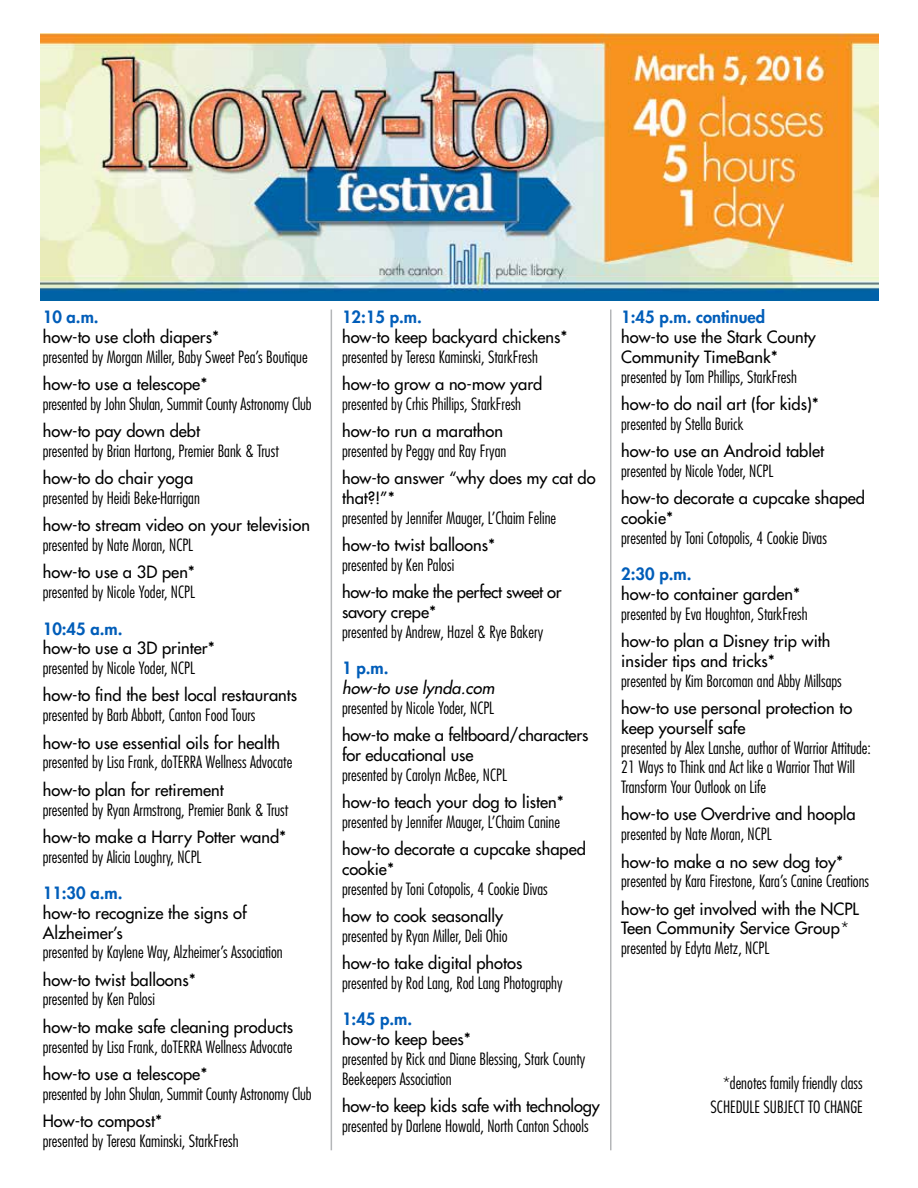
<style>
.page{position:relative;width:918px;height:1188px;background:#fff}
.page>*{position:absolute;margin:0;border:0;box-sizing:border-box;transform-origin:0 0}
.t1{font:300 condensed 16.5px/19.8px "Futura Std";color:#000}
.t2{font:500 16.5px/19.8px "Futura Std";color:#000}
.t3{font:800 16.5px "Futura Std";color:#005db9}
.t4{font:500 16.5px/19.8px "Futura Std";letter-spacing:-.02em;color:#000}
.t5{font:italic 500 16.5px "Futura Std";color:#000}
.s1{font-weight:300}
.s2{font-weight:300;font-stretch:condensed}
</style>
<div class="page">
<img style="left:41px;top:34px;width:838px;height:266px">
<hr style="left:331px;top:310px;width:1px;height:840px;background:#b4b6b8">
<hr style="left:610px;top:310px;width:2px;height:840px;background:#b4b6b8">
<p class="t3" style="left:43px;top:307px;width:57px">10 a.m.</p>
<p class="t2" style="left:43px;top:327px;width:178px">how-to use cloth diapers*</p>
<p class="t1" style="left:43px;top:347px;width:266px">presented by Morgan Miller, Baby Sweet Pea’s Boutique</p>
<p class="t2" style="left:43px;top:374px;width:166px">how-to use a telescope*</p>
<p class="t1" style="left:43px;top:394px;width:270px">presented by John Shulan, Summit County Astronomy Club</p>
<p class="t2" style="left:43px;top:421px;width:159px">how-to pay down debt</p>
<p class="t1" style="left:43px;top:441px;width:237px">presented by Brian Hartong, Premier Bank &amp; Trust</p>
<p class="t2" style="left:43px;top:468px;width:152px">how-to do chair yoga</p>
<p class="t1" style="left:43px;top:488px;width:159px">presented by Heidi Beke-Harrigan</p>
<p class="t2" style="left:43px;top:515px;width:269px">how-to stream video on your television</p>
<p class="t1" style="left:43px;top:535px;width:152px">presented by Nate Moran, NCPL</p>
<p class="t2" style="left:43px;top:563px;width:154px">how-to use a 3D pen*</p>
<p class="t1" style="left:43px;top:582px;width:154px">presented by Nicole Yoder, NCPL</p>
<p class="t3" style="left:43px;top:618px;width:81px">10:45 a.m.</p>
<p class="t2" style="left:43px;top:638px;width:174px">how-to use a 3D printer*</p>
<p class="t1" style="left:43px;top:658px;width:154px">presented by Nicole Yoder, NCPL</p>
<p class="t2" style="left:43px;top:686px;width:256px">how-to find the best local restaurants</p>
<p class="t1" style="left:43px;top:705px;width:214px">presented by Barb Abbott, Canton Food Tours</p>
<p class="t2" style="left:43px;top:733px;width:239px">how-to use essential oils for health</p>
<p class="t1" style="left:43px;top:752px;width:251px">presented by Lisa Frank, doTERRA Wellness Advocate</p>
<p class="t2" style="left:43px;top:780px;width:183px">how-to plan for retirement</p>
<p class="t1" style="left:43px;top:800px;width:247px">presented by Ryan Armstrong, Premier Bank &amp; Trust</p>
<p class="t2" style="left:43px;top:827px;width:245px">how-to make a Harry Potter wand*</p>
<p class="t1" style="left:43px;top:847px;width:160px">presented by Alicia Loughry, NCPL</p>
<p class="t3" style="left:43px;top:882px;width:81px">11:30 a.m.</p>
<p class="t2" style="left:43px;top:903px;width:205px">how-to recognize the signs of<br>Alzheimer’s</p>
<p class="t1" style="left:43px;top:942px;width:242px">presented by Kaylene Way, Alzheimer’s Association</p>
<p class="t2" style="left:43px;top:970px;width:155px">how-to twist balloons*</p>
<p class="t1" style="left:43px;top:989px;width:114px">presented by Ken Palosi</p>
<p class="t2" style="left:43px;top:1017px;width:252px">how-to make safe cleaning products</p>
<p class="t1" style="left:43px;top:1037px;width:251px">presented by Lisa Frank, doTERRA Wellness Advocate</p>
<p class="t2" style="left:43px;top:1064px;width:166px">how-to use a telescope*</p>
<p class="t1" style="left:43px;top:1084px;width:270px">presented by John Shulan, Summit County Astronomy Club</p>
<p class="t2" style="left:43px;top:1111px;width:121px">How-to compost*</p>
<p class="t1" style="left:43px;top:1131px;width:197px">presented by Teresa Kaminski, StarkFresh</p>
<p class="t3" style="left:342px;top:307px;width:81px">12:15 p.m.</p>
<p class="t2" style="left:342px;top:327px;width:227px">how-to keep backyard chickens*</p>
<p class="t1" style="left:342px;top:347px;width:197px">presented by Teresa Kaminski, StarkFresh</p>
<p class="t2" style="left:342px;top:374px;width:202px">how-to grow a no-mow yard</p>
<p class="t1" style="left:342px;top:394px;width:181px">presented by Crhis Phillips, StarkFresh</p>
<p class="t2" style="left:342px;top:421px;width:163px">how-to run a marathon</p>
<p class="t1" style="left:342px;top:441px;width:166px">presented by Peggy and Ray Fryan</p>
<p class="t2" style="left:342px;top:468px;width:255px">how-to answer “why does my cat do that?!”*</p>
<p class="t1" style="left:342px;top:508px;width:216px">presented by Jennifer Mauger, L’Chaim Feline</p>
<p class="t2" style="left:342px;top:535px;width:155px">how-to twist balloons*</p>
<p class="t1" style="left:342px;top:555px;width:114px">presented by Ken Palosi</p>
<p class="t4" style="left:342px;top:582px;width:221px">how-to make the perfect sweet or savory crepe*</p>
<p class="t1" style="left:342px;top:622px;width:203px">presented by Andrew, Hazel &amp; Rye Bakery</p>
<p class="t3" style="left:342px;top:658px;width:48px">1 p.m.</p>
<p class="t5" style="left:342px;top:678px;width:154px">how-to use lynda.com</p>
<p class="t1" style="left:342px;top:698px;width:154px">presented by Nicole Yoder, NCPL</p>
<p class="t2" style="left:342px;top:725px;width:248px">how-to make a feltboard/characters for educational use</p>
<p class="t1" style="left:342px;top:765px;width:166px">presented by Carolyn McBee, NCPL</p>
<p class="t2" style="left:342px;top:792px;width:223px">how-to teach your dog to listen*</p>
<p class="t1" style="left:342px;top:812px;width:219px">presented by Jennifer Mauger, L’Chaim Canine</p>
<p class="t2" style="left:342px;top:839px;width:245px">how-to decorate a cupcake shaped cookie*</p>
<p class="t1" style="left:342px;top:879px;width:207px">presented by Toni Cotopolis, 4 Cookie Divas</p>
<p class="t2" style="left:342px;top:906px;width:163px">how to cook seasonally</p>
<p class="t1" style="left:342px;top:926px;width:167px">presented by Ryan Miller, Deli Ohio</p>
<p class="t2" style="left:342px;top:953px;width:182px">how-to take digital photos</p>
<p class="t1" style="left:342px;top:973px;width:222px">presented by Rod Lang, Rod Lang Photography</p>
<p class="t3" style="left:342px;top:1009px;width:72px">1:45 p.m.</p>
<p class="t2" style="left:342px;top:1029px;width:130px">how-to keep bees*</p>
<p class="t1" style="left:342px;top:1049px;width:245px">presented by Rick and Diane Blessing, Stark County<br>Beekeepers Association</p>
<p class="t2" style="left:342px;top:1096px;width:259px">how-to keep kids safe with technology</p>
<p class="t1" style="left:342px;top:1116px;width:248px">presented by Darlene Howald, North Canton Schools</p>
<p class="t3" style="left:621px;top:307px;width:145px">1:45 p.m. continued</p>
<p class="t2" style="left:621px;top:327px;width:196px">how-to use the Stark County<br>Community TimeBank*</p>
<p class="t1" style="left:621px;top:367px;width:177px">presented by Tom Phillips, StarkFresh</p>
<p class="t2" style="left:621px;top:394px;width:199px">how-to do nail art (for kids)*</p>
<p class="t1" style="left:621px;top:414px;width:124px">presented by Stella Burick</p>
<p class="t2" style="left:621px;top:441px;width:204px">how-to use an Android tablet</p>
<p class="t1" style="left:621px;top:461px;width:154px">presented by Nicole Yoder, NCPL</p>
<p class="t2" style="left:621px;top:488px;width:245px">how-to decorate a cupcake shaped cookie*</p>
<p class="t1" style="left:621px;top:528px;width:207px">presented by Toni Cotopolis, 4 Cookie Divas</p>
<p class="t3" style="left:621px;top:564px;width:72px">2:30 p.m.</p>
<p class="t2" style="left:621px;top:584px;width:180px">how-to container garden*</p>
<p class="t1" style="left:621px;top:604px;width:188px">presented by Eva Houghton, StarkFresh</p>
<p class="t2" style="left:621px;top:631px;width:211px">how-to plan a Disney trip with insider tips and tricks*</p>
<p class="t1" style="left:621px;top:671px;width:222px">presented by Kim Borcoman and Abby Millsaps</p>
<p class="t2" style="left:621px;top:698px;width:233px">how-to use personal protection to keep yourself safe</p>
<p class="t1" style="left:621px;top:738px;width:251px">presented by Alex Lanshe, author of Warrior Attitude:<br>21 Ways to Think and Act like a Warrior That Will<br>Transform Your Outlook on Life</p>
<p class="t2" style="left:621px;top:805px;width:236px">how-to use Overdrive and hoopla</p>
<p class="t1" style="left:621px;top:824px;width:152px">presented by Nate Moran, NCPL</p>
<p class="t2" style="left:621px;top:852px;width:224px">how-to make a no sew dog toy*</p>
<p class="t1" style="left:621px;top:871px;width:250px">presented by Kara Firestone, Kara’s Canine Creations</p>
<p class="t2" style="left:621px;top:899px;width:239px">how-to get involved with the NCPL<br>Teen Community Service Group<span class="s1">* </span><span class="s2">presented by Edyta Metz, NCPL</span></p>
<p class="t1" style="left:711px;top:1071px;width:154px;line-height:24.3px;text-align:right">*denotes family friendly class<br>SCHEDULE SUBJECT TO CHANGE</p>
</div>
